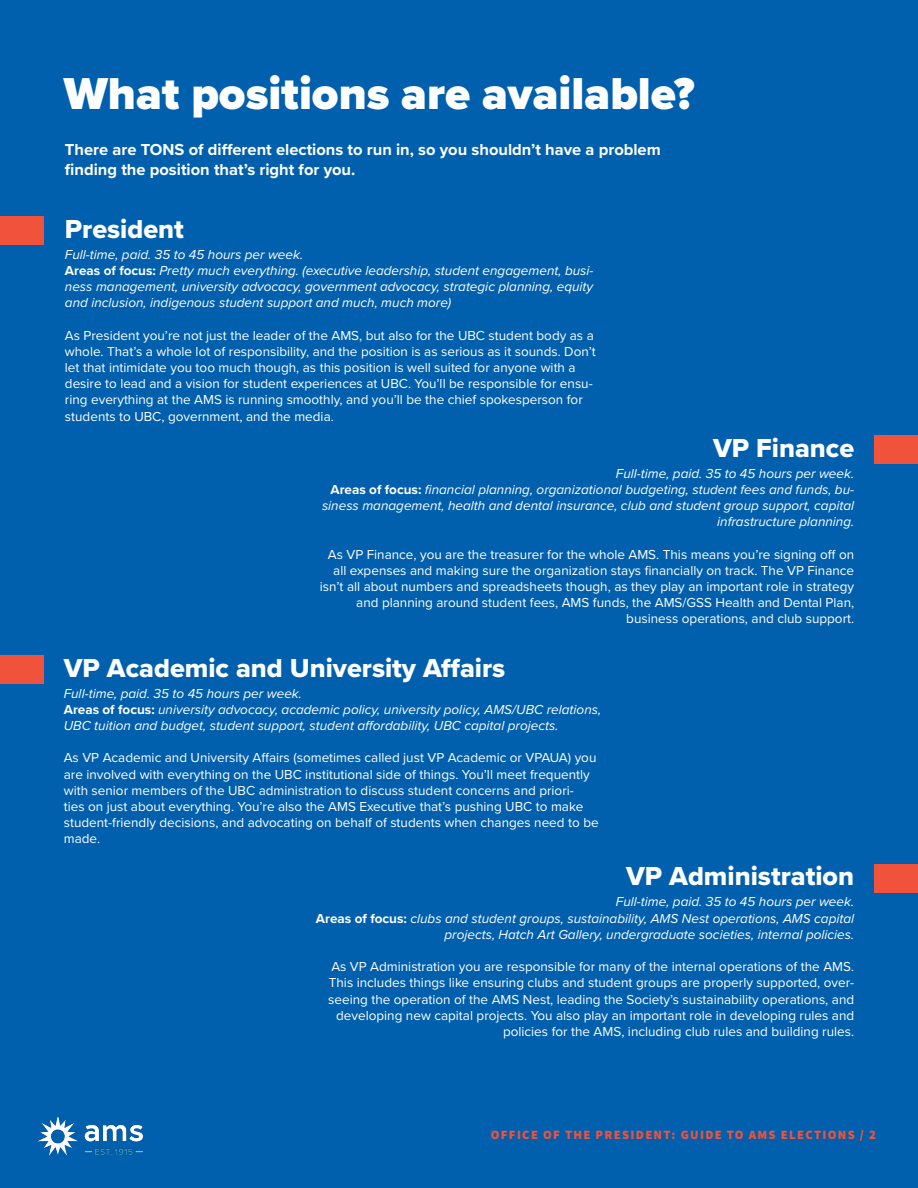
<style>
.page{position:relative;width:918px;height:1188px;background:#0160ad}
.page>*{position:absolute;margin:0;border:0;box-sizing:border-box;transform-origin:0 0}
.Titles{font:900 46.35px "Proxima Nova";color:#fff}
.Body_Text{font:27px "Proxima Nova Extrabld";color:#fff}
.Body_Text-2{font:700 16.5px/19.8px "Proxima Nova";color:#fff}
.Body_Text-3{font:13.5px/16.2px "Proxima Nova";color:#fff}
.Body_Text-4{font:italic 13.5px/16.2px "Proxima Nova";color:#fff;text-align:right}
.t1{font:900 12.75px "Source Sans Pro";letter-spacing:.1em;color:#f0523c}
.s1{font-weight:700;font-style:normal}
</style>
<div class="page">
<img style="left:39px;top:1117px;width:104px;height:38px">
<div style="left:1px;top:216px;width:43px;height:29px;background:#f0523c"></div>
<div style="left:874px;top:435px;width:44px;height:29px;background:#f0523c"></div>
<div style="left:1px;top:655px;width:43px;height:29px;background:#f0523c"></div>
<div style="left:874px;top:864px;width:44px;height:29px;background:#f0523c"></div>
<p class="Titles" style="left:64px;top:59px;width:632px">What positions are available?</p>
<p class="Body_Text-2" style="left:65px;top:140px;width:597px">There are TONS of different elections to run in, so you shouldn’t have a problem finding the position that’s right for you.</p>
<p class="Body_Text" style="left:65px;top:208px;width:121px">President</p>
<p class="Body_Text-4" style="left:65px;top:245px;width:240px">Full-time, paid. 35 to 45 hours per week.</p>
<p class="Body_Text-4" style="left:65px;top:262px;width:530px;text-align:justify"><span class="s1">Areas of focus:</span> Pretty much everything. (executive leadership, student engagement, busi&shy;ness management, university advocacy, government advocacy, strategic planning, equity and inclusion, indigenous student support and much, much more)</p>
<p class="Body_Text-3" style="left:65px;top:326px;width:532px">As President you’re not just the leader of the AMS, but also for the UBC student body as a whole. That’s a whole lot of responsibility, and the position is as serious as it sounds. Don’t let that intimidate you too much though, as this position is well suited for anyone with a desire to lead and a vision for student experiences at UBC. You’ll be responsible for ensu&shy;ring everything at the AMS is running smoothly, and you’ll be the chief spokesperson for students to UBC, government, and the media.</p>
<p class="Body_Text" style="left:713px;top:428px;width:143px">VP Finance</p>
<p class="Body_Text-4" style="left:616px;top:465px;width:240px">Full-time, paid. 35 to 45 hours per week.</p>
<p class="Body_Text-4" style="left:322px;top:481px;width:534px"><span class="s1">Areas of focus:</span> financial planning, organizational budgeting, student fees and funds, bu&shy;siness management, health and dental insurance, club and student group support, capital infrastructure planning.</p>
<p class="Body_Text-3" style="left:320px;top:546px;width:536px;text-align:right">As VP Finance, you are the treasurer for the whole AMS. This means you’re signing off on all expenses and making sure the organization stays financially on track. The VP Finance isn’t all about numbers and spreadsheets though, as they play an important role in strategy and planning around student fees, AMS funds, the AMS/GSS Health and Dental Plan,</p>
<p class="Body_Text-3" style="left:626px;top:610px;width:229px">business operations, and club support.</p>
<p class="Body_Text" style="left:64px;top:647px;width:443px">VP Academic and University Affairs</p>
<p class="Body_Text-4" style="left:64px;top:684px;width:240px">Full-time, paid. 35 to 45 hours per week.</p>
<p class="Body_Text-4" style="left:64px;top:701px;width:539px;text-align:left"><span class="s1">Areas of focus:</span> university advocacy, academic policy, university policy, AMS/UBC relations,<br>UBC tuition and budget, student support, student affordability, UBC capital projects.</p>
<p class="Body_Text-3" style="left:64px;top:749px;width:536px">As VP Academic and University Affairs (sometimes called just VP Academic or VPAUA) you are involved with everything on the UBC institutional side of things. You’ll meet frequently with senior members of the UBC administration to discuss student concerns and priori-<br>ties on just about everything. You’re also the AMS Executive that’s pushing UBC to make student-friendly decisions, and advocating on behalf of students when changes need to be made.</p>
<p class="Body_Text" style="left:626px;top:856px;width:230px">VP Administration</p>
<p class="Body_Text-4" style="left:616px;top:893px;width:240px">Full-time, paid. 35 to 45 hours per week.</p>
<p class="Body_Text-4" style="left:316px;top:909px;width:540px"><span class="s1">Areas of focus:</span> clubs and student groups, sustainability, AMS Nest operations, AMS capital projects, Hatch Art Gallery, undergraduate societies, internal policies.</p>
<p class="Body_Text-3" style="left:328px;top:958px;width:528px;text-align:right">As VP Administration you are responsible for many of the internal operations of the AMS.<br>This includes things like ensuring clubs and student groups are properly supported, over&shy;seeing the operation of the AMS Nest, leading the Society’s sustainability operations, and developing new capital projects. You also play an important role in developing rules and policies for the AMS, including club rules and building rules.</p>
<p class="t1" style="left:491px;top:1126px;width:387px">OFFICE OF THE PRESIDENT: GUIDE TO AMS ELECTIONS / 2</p>
</div>
